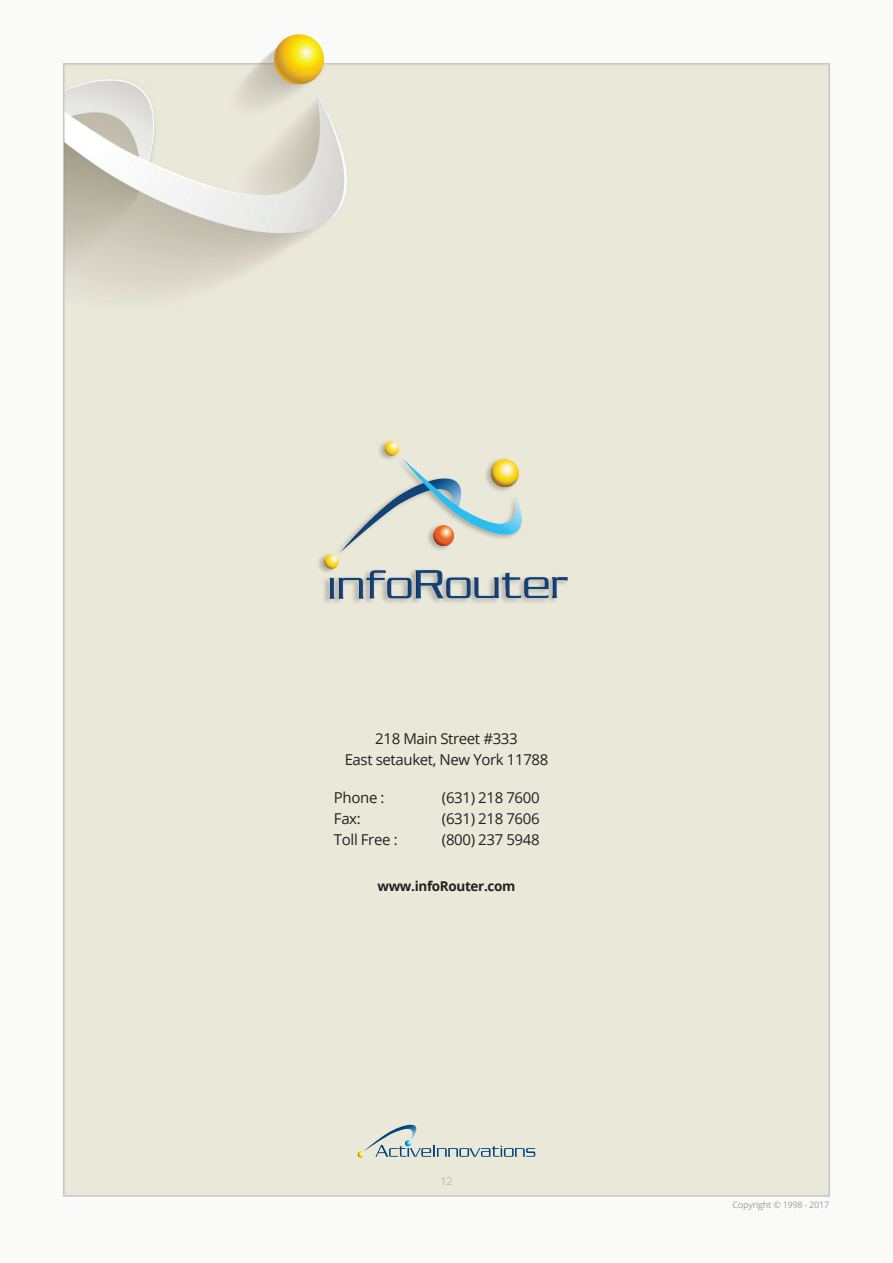
<style>
.page{position:relative;width:893px;height:1263px;background:#fff}
.page>*{position:absolute;margin:0;border:0;box-sizing:border-box;transform-origin:0 0}
.t1{font:15px/21px "Open Sans";letter-spacing:-.025em;color:#231f20;text-align:center}
.t2{font:700 13.5px "Open Sans";letter-spacing:-.025em;color:#231f20}
.t3{font:300 10.5px "Open Sans";color:#a39e9a}
.t4{font:9px "Open Sans";letter-spacing:-.025em;color:#a39e9a}
</style>
<div class="page">
<img style="left:63px;top:34px;width:768px;height:1163px">
<div style="left:317px;top:439px;width:252px;height:166px;background:#231f20;opacity:.3"></div>
<img style="left:324px;top:441px;width:245px;height:157px">
<svg style="left:358px;top:1122px;width:177px;height:35px;background:#d0d6ce"></svg>
<p class="t1" style="left:345px;top:728px;width:205px">218 Main Street #333<br>East setauket, New York 11788</p>
<p class="t1" style="left:334px;top:787px;width:52px">Phone :</p>
<p class="t1" style="left:442px;top:787px;width:99px">(631) 218 7600</p>
<p class="t1" style="left:334px;top:808px;width:28px">Fax:</p>
<p class="t1" style="left:442px;top:808px;width:99px">(631) 218 7606</p>
<p class="t1" style="left:334px;top:829px;width:65px">Toll Free :</p>
<p class="t1" style="left:442px;top:829px;width:99px">(800) 237 5948</p>
<p class="t2" style="left:378px;top:877px;width:139px">www.infoRouter.com</p>
<p class="t3" style="left:441px;top:1174px;width:13px">12</p>
<p class="t4" style="left:732px;top:1198px;width:98px">Copyright © 1998 - 2017</p>
</div>
